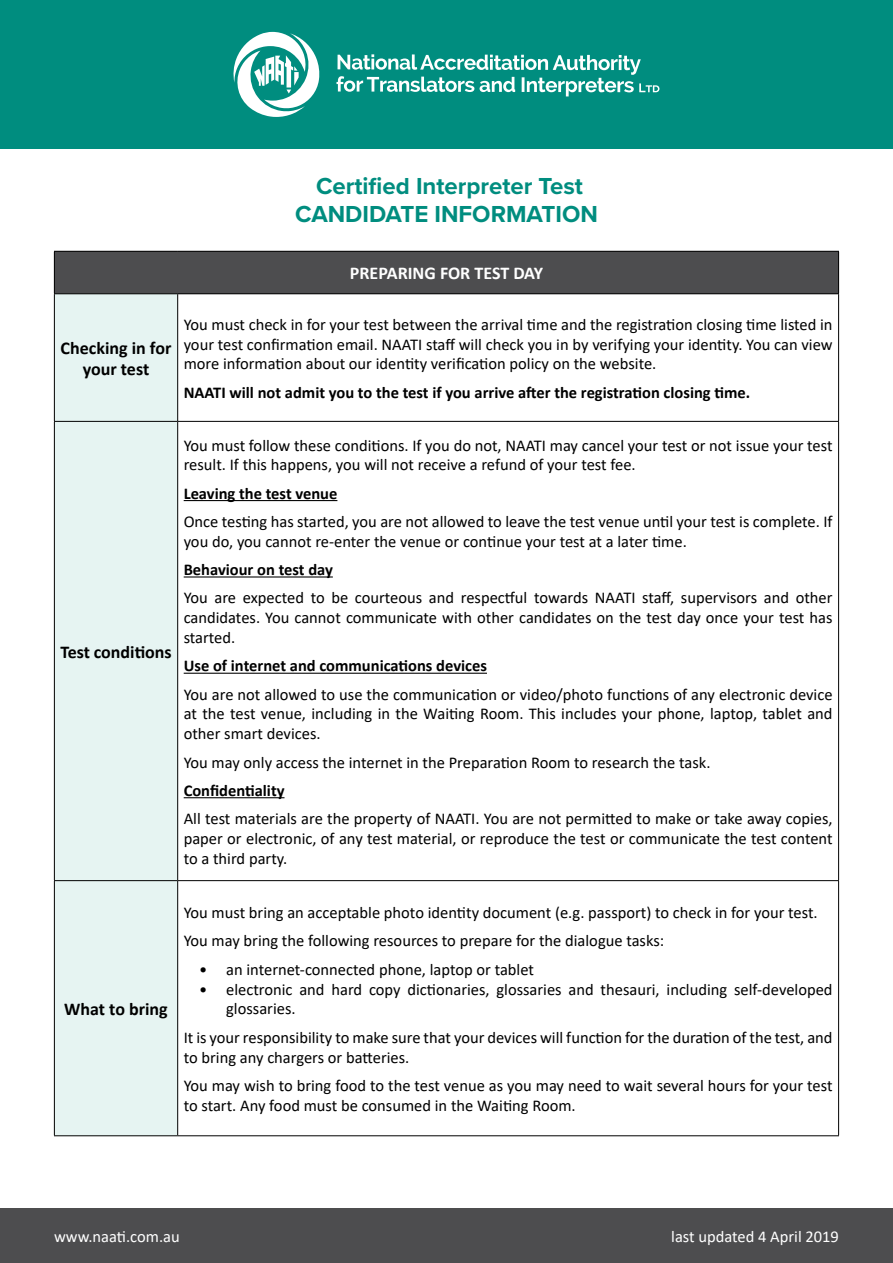
<style>
.page{position:relative;width:893px;height:1263px;background:#fff}
.page>*{position:absolute;margin:0;border:0;box-sizing:border-box;transform-origin:0 0}
.t1{font:700 24px/28.8px "Proxima Nova";color:#008d7f;text-align:center}
.t2{font:700 18px/21.6px "Calibri";color:#000;text-align:center}
.t3{font:700 18px "Calibri";color:#fff}
.t4{font:16.5px/19.8px "Calibri";color:#000}
.t5{font:700 16.5px "Calibri";color:#000}
.t6{font:16.5px "Calibri";color:#fff}
</style>
<div class="page">
<div style="left:0;top:1209px;width:893px;height:54px;background:#4d4d4f"></div>
<div style="left:0;top:0;width:893px;height:149px;background:#008d7f"></div>
<svg style="left:233px;top:32px;width:87px;height:85px"></svg>
<svg style="left:336px;top:54px;width:323px;height:42px"></svg>
<div style="left:54px;top:251px;width:785px;height:43px;background:#4d4d4f"></div>
<div style="left:55px;top:294px;width:122px;height:841px;background:#e6f4f2"></div>
<hr style="left:54px;top:251px;width:124px;height:1px;background:#000">
<hr style="left:54px;top:252px;width:1px;height:41px;background:#000">
<hr style="left:178px;top:251px;width:661px;height:1px;background:#000">
<hr style="left:838px;top:252px;width:1px;height:41px;background:#000">
<hr style="left:54px;top:293px;width:124px;height:1px;background:#000">
<hr style="left:54px;top:294px;width:1px;height:127px;background:#000">
<hr style="left:178px;top:293px;width:661px;height:1px;background:#000">
<hr style="left:177px;top:294px;width:1px;height:127px;background:#000">
<hr style="left:838px;top:294px;width:1px;height:127px;background:#000">
<hr style="left:54px;top:421px;width:124px;height:1px;background:#000">
<hr style="left:54px;top:422px;width:1px;height:458px;background:#000">
<hr style="left:178px;top:421px;width:661px;height:1px;background:#000">
<hr style="left:177px;top:422px;width:1px;height:458px;background:#000">
<hr style="left:838px;top:422px;width:1px;height:458px;background:#000">
<hr style="left:54px;top:880px;width:124px;height:1px;background:#000">
<hr style="left:54px;top:881px;width:1px;height:254px;background:#000">
<hr style="left:178px;top:880px;width:661px;height:1px;background:#000">
<hr style="left:177px;top:881px;width:1px;height:254px;background:#000">
<hr style="left:838px;top:881px;width:1px;height:254px;background:#000">
<hr style="left:54px;top:1135px;width:124px;height:1px;background:#000">
<hr style="left:178px;top:1135px;width:661px;height:1px;background:#000">
<hr style="left:184px;top:500px;width:153px;height:1px;background:#000">
<hr style="left:184px;top:576px;width:149px;height:1px;background:#000">
<hr style="left:184px;top:673px;width:303px;height:1px;background:#000">
<hr style="left:184px;top:797px;width:101px;height:1px;background:#000">
<h1 class="t1" style="left:295px;top:171px;width:304px">Certified Interpreter Test<br>CANDIDATE INFORMATION</h1>
<p class="t3" style="left:350px;top:261px;width:195px">PREPARING FOR TEST DAY</p>
<p class="t2" style="left:61px;top:336px;width:112px">Checking in for your test</p>
<p class="t4" style="left:184px;top:314px;width:650px;text-align:justify">You must check in for your test between the arrival time and the registration closing time listed in your test confirmation email. NAATI staff will check you in by verifying your identity. You can view more information about our identity verification policy on the website.</p>
<p class="t5" style="left:184px;top:381px;width:568px">NAATI will not admit you to the test if you arrive after the registration closing time.</p>
<p class="t2" style="left:60px;top:641px;width:113px">Test conditions</p>
<p class="t4" style="left:184px;top:435px;width:650px">You must follow these conditions. If you do not, NAATI may cancel your test or not issue your test result. If this happens, you will not receive a refund of your test fee.</p>
<p class="t5" style="left:184px;top:482px;width:155px">Leaving the test venue</p>
<p class="t4" style="left:184px;top:511px;width:650px">Once testing has started, you are not allowed to leave the test venue until your test is complete. If you do, you cannot re-enter the venue or continue your test at a later time.</p>
<p class="t5" style="left:184px;top:558px;width:151px">Behaviour on test day</p>
<p class="t4" style="left:184px;top:588px;width:650px;text-align:justify">You are expected to be courteous and respectful towards NAATI staff, supervisors and other candidates. You cannot communicate with other candidates on the test day once your test has started.</p>
<p class="t5" style="left:184px;top:654px;width:305px">Use of internet and communications devices</p>
<p class="t4" style="left:184px;top:684px;width:650px;text-align:justify">You are not allowed to use the communication or video/photo functions of any electronic device at the test venue, including in the Waiting Room. This includes your phone, laptop, tablet and other smart devices.</p>
<p class="t4" style="left:184px;top:752px;width:528px">You may only access the internet in the Preparation Room to research the task.</p>
<p class="t5" style="left:184px;top:779px;width:102px">Confidentiality</p>
<p class="t4" style="left:184px;top:808px;width:650px;text-align:justify">All test materials are the property of NAATI. You are not permitted to make or take away copies, paper or electronic, of any test material, or reproduce the test or communicate the test content to a third party.</p>
<p class="t2" style="left:64px;top:998px;width:105px">What to bring</p>
<p class="t4" style="left:184px;top:898px;width:636px;line-height:28.3px">You must bring an acceptable photo identity document (e.g. passport) to check in for your test.<br>You may bring the following resources to prepare for the dialogue tasks:</p>
<p class="t4" style="left:199px;top:959px;width:336px">• an internet-connected phone, laptop or tablet</p>
<p class="t4" style="left:226px;top:979px;width:608px;text-indent:-27px">• electronic and hard copy dictionaries, glossaries and thesauri, including self-developed glossaries.</p>
<p class="t4" style="left:184px;top:1027px;width:650px">It is your responsibility to make sure that your devices will function for the duration of the test, and to bring any chargers or batteries.</p>
<p class="t4" style="left:184px;top:1075px;width:650px">You may wish to bring food to the test venue as you may need to wait several hours for your test to start. Any food must be consumed in the Waiting Room.</p>
<p class="t6" style="left:54px;top:1225px;width:127px">www.naati.com.au</p>
<p class="t6" style="left:671px;top:1225px;width:169px">last updated 4 April 2019</p>
</div>
